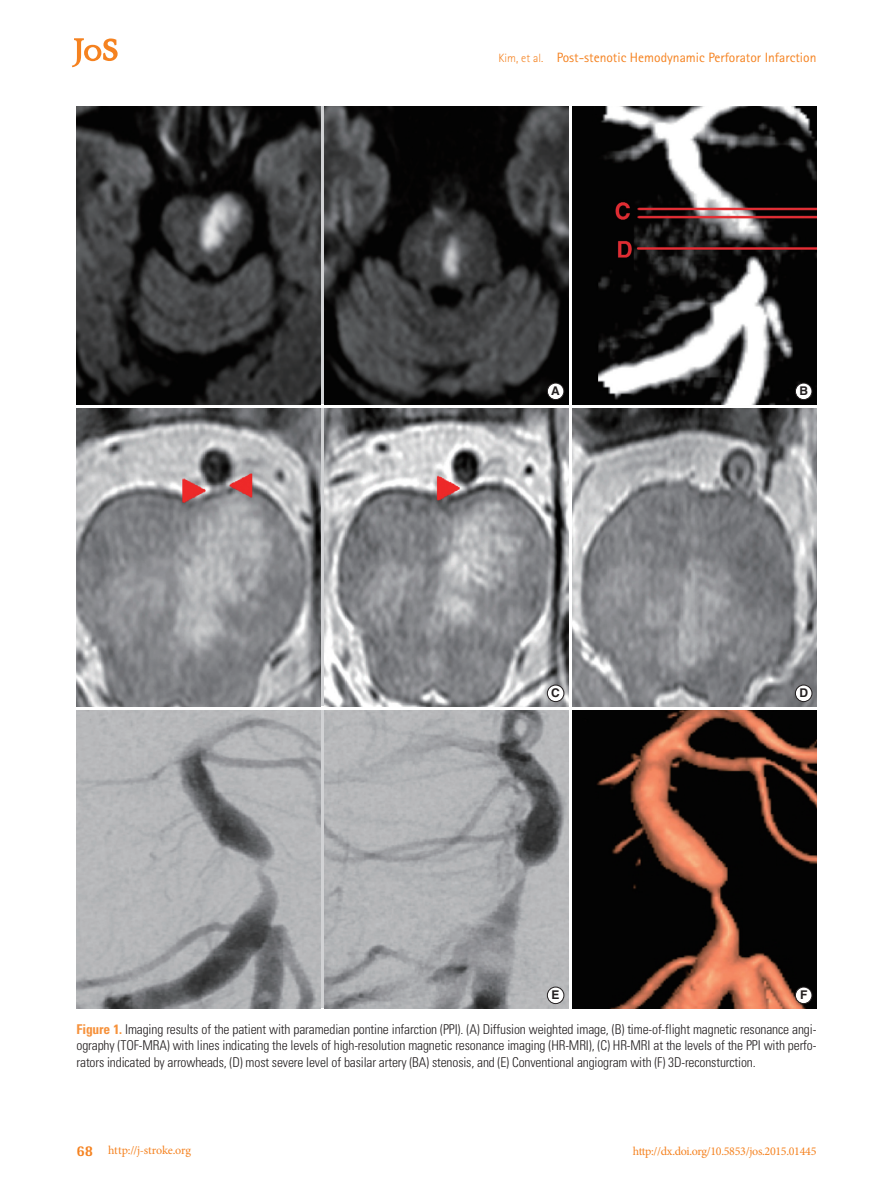
<style>
.page{position:relative;width:893px;height:1191px;background:#fff}
.page>*{position:absolute;margin:0;border:0;box-sizing:border-box;transform-origin:0 0}
.표제목_그림설명{font:300 condensed 13.5px/16.2px "Univers LT Std";letter-spacing:-.01em;color:#231f20;text-align:justify}
.하시라_저자및제목{font:13.5px "Rotis Sans Serif Std";color:#f58220}
.t1{font:12px "Minion Pro";letter-spacing:-.025em;color:#f58220}
.t2{font:700 12px "Helvetica LT Std";color:#231f20}
.s1{font-weight:300;font-size:12px}
.s2{font-weight:700;color:#f6923c}
.s3{font-family:"Rotis Semi Sans Std";font-weight:800;font-size:15px}
</style>
<div class="page">
<svg style="left:72px;top:38px;width:46px;height:29px"></svg>
<img style="left:77px;top:106px;width:243px;height:298px">
<img style="left:325px;top:106px;width:243px;height:298px">
<div style="left:547px;top:383px;width:17px;height:16px;background:#fff;border-radius:50%"></div>
<div style="left:547px;top:383px;width:17px;height:17px;border:1px solid #231f20;border-radius:50%"></div>
<img style="left:573px;top:106px;width:243px;height:298px">
<div style="left:795px;top:383px;width:17px;height:16px;background:#fff;border-radius:50%"></div>
<div style="left:795px;top:383px;width:17px;height:17px;border:1px solid #231f20;border-radius:50%"></div>
<img style="left:325px;top:408px;width:243px;height:298px">
<img style="left:77px;top:408px;width:243px;height:298px">
<div style="left:547px;top:685px;width:17px;height:16px;background:#fff;border-radius:50%"></div>
<div style="left:547px;top:685px;width:17px;height:17px;border:1px solid #231f20;border-radius:50%"></div>
<img style="left:573px;top:408px;width:243px;height:298px">
<div style="left:795px;top:685px;width:17px;height:16px;background:#fff;border-radius:50%"></div>
<div style="left:795px;top:685px;width:17px;height:17px;border:1px solid #231f20;border-radius:50%"></div>
<img style="left:325px;top:710px;width:243px;height:298px">
<img style="left:77px;top:710px;width:243px;height:298px">
<div style="left:547px;top:987px;width:17px;height:16px;background:#fff;border-radius:50%"></div>
<div style="left:547px;top:986px;width:17px;height:17px;border:1px solid #231f20;border-radius:50%"></div>
<img style="left:573px;top:710px;width:243px;height:298px">
<div style="left:795px;top:987px;width:17px;height:16px;background:#fff;border-radius:50%"></div>
<div style="left:795px;top:986px;width:17px;height:17px;border:1px solid #231f20;border-radius:50%"></div>
<p class="하시라_저자및제목" style="left:499px;top:50px;width:319px"><span class="s1">Kim, et al.</span> Post-stenotic Hemodynamic Perforator Infarction</p>
<p class="t2" style="left:551px;top:384px;width:10px">A</p>
<p class="t2" style="left:799px;top:384px;width:10px">B</p>
<p class="t2" style="left:551px;top:685px;width:10px">C</p>
<p class="t2" style="left:799px;top:685px;width:10px">D</p>
<p class="t2" style="left:552px;top:987px;width:10px">E</p>
<p class="t2" style="left:800px;top:987px;width:9px">F</p>
<p class="표제목_그림설명" style="left:77px;top:1021px;width:741px"><span class="s2">Figure 1.</span> Imaging results of the patient with paramedian pontine infarction (PPI). (A) Diffusion weighted image, (B) time-of-flight magnetic resonance angi&shy;ography (TOF-MRA) with lines indicating the levels of high-resolution magnetic resonance imaging (HR-MRI), (C) HR-MRI at the levels of the PPI with perfo&shy;rators indicated by arrowheads, (D) most severe level of basilar artery (BA) stenosis, and (E) Conventional angiogram with (F) 3D-reconsturction.</p>
<p class="t1" style="left:77px;top:1142px;width:116px"><span class="s3">68</span> http://j-stroke.org</p>
<p class="t1" style="left:633px;top:1143px;width:185px">http://dx.doi.org/10.5853/jos.2015.01445</p>
</div>
